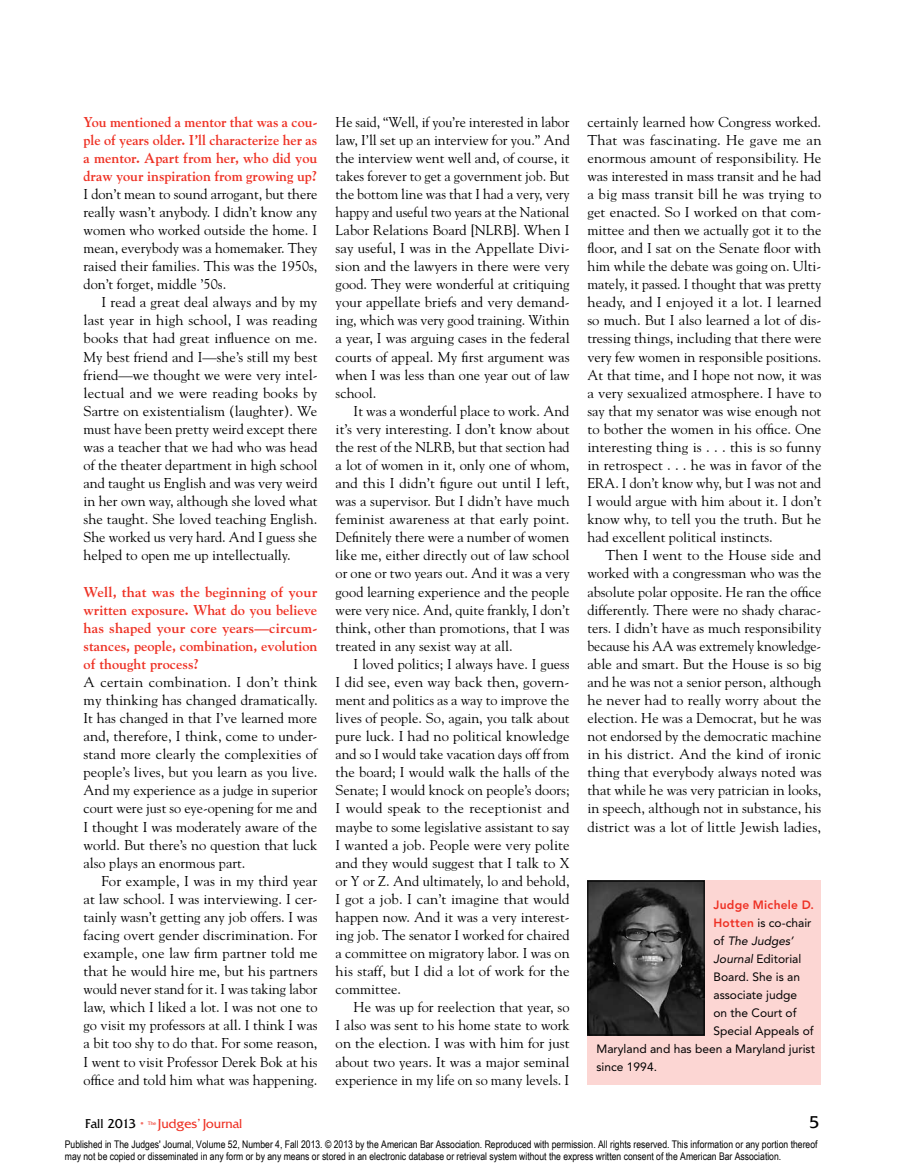
<style>
.page{position:relative;width:905px;height:1175px;background:#fff}
.page>*{position:absolute;margin:0;border:0;box-sizing:border-box;transform-origin:0 0}
.t1{font:18px "Friz Quadrata Std";color:#000}
.t2{font:14.25px/18px "Goudy Std";color:#000;text-align:justify}
.t3{font:700 14.25px/18px "Goudy Std";color:#ee3124;text-align:justify}
.t4{font:13.5px "Friz Quadrata Std";color:#ee3124}
.t5{font:13.5px "Friz Quadrata Std";color:#000}
.t6{font:12px "Avenir LT Std";color:#000}
.t7{font:800 12px "Avenir LT Std";letter-spacing:.02em;color:#ee3124}
.t8{font:italic 12px "Avenir LT Std";color:#000}
.t9{font:10.5px/12.6px "Arial Narrow";color:#000}
.t10{font:5.25px "Friz Quadrata Std";color:#ee3124}
.s1{font-weight:800;color:#ee3124}
.s2{font-style:normal}
.s3{font-style:italic}
.s4{color:#f36f66}
</style>
<div class="page">
<div style="left:587px;top:880px;width:234px;height:204px;background:#fcd6d3"></div>
<img style="left:589px;top:882px;width:113px;height:151px">
<div style="left:587px;top:880px;width:117px;height:155px;border:1px solid #000"></div>
<p class="t3" style="left:83px;top:113px;width:235px">You mentioned a mentor that was a cou&shy;ple of years older. I’ll characterize her as a mentor. Apart from her, who did you draw your inspiration from growing up?</p>
<p class="t2" style="left:83px;top:185px;width:235px">I don’t mean to sound arrogant, but there really wasn’t anybody. I didn’t know any women who worked outside the home. I mean, everybody was a homemaker. They raised their families. This was the 1950s, don’t forget, middle ’50s.</p>
<p class="t2" style="left:83px;top:293px;width:235px;text-indent:18px">I read a great deal always and by my last year in high school, I was reading books that had great influence on me.<br>My best friend and I—she’s still my best friend—we thought we were very intel&shy;lectual and we were reading books by Sartre on existentialism (laughter). We must have been pretty weird except there was a teacher that we had who was head of the theater department in high school and taught us English and was very weird in her own way, although she loved what she taught. She loved teaching English.<br>She worked us very hard. And I guess she helped to open me up intellectually.</p>
<p class="t3" style="left:83px;top:582px;width:235px">Well, that was the beginning of your written exposure. What do you believe has shaped your core years—circum&shy;stances, people, combination, evolution of thought process?</p>
<p class="t2" style="left:83px;top:673px;width:236px">A certain combination. I don’t think my thinking has changed dramatically.<br>It has changed in that I’ve learned more and, therefore, I think, come to under&shy;stand more clearly the complexities of people’s lives, but you learn as you live.<br>And my experience as a judge in superior court were just so eye-opening for me and I thought I was moderately aware of the world. But there’s no question that luck also plays an enormous part.</p>
<p class="t2" style="left:83px;top:871px;width:235px;text-indent:18px">For example, I was in my third year at law school. I was interviewing. I cer&shy;tainly wasn’t getting any job offers. I was facing overt gender discrimination. For example, one law firm partner told me that he would hire me, but his partners would never stand for it. I was taking labor law, which I liked a lot. I was not one to go visit my professors at all. I think I was a bit too shy to do that. For some reason, I went to visit Professor Derek Bok at his office and told him what was happening.</p>
<p class="t2" style="left:335px;top:112px;width:236px">He said, “Well, if you’re interested in labor law, I’ll set up an interview for you.” And the interview went well and, of course, it takes forever to get a government job. But the bottom line was that I had a very, very happy and useful two years at the National Labor Relations Board [NLRB]. When I say useful, I was in the Appellate Divi&shy;sion and the lawyers in there were very good. They were wonderful at critiquing your appellate briefs and very demand&shy;ing, which was very good training. Within a year, I was arguing cases in the federal courts of appeal. My first argument was when I was less than one year out of law school.</p>
<p class="t2" style="left:335px;top:401px;width:235px;text-indent:18px">It was a wonderful place to work. And it’s very interesting. I don’t know about the rest of the NLRB, but that section had a lot of women in it, only one of whom, and this I didn’t figure out until I left, was a supervisor. But I didn’t have much feminist awareness at that early point.<br>Definitely there were a number of women like me, either directly out of law school or one or two years out. And it was a very good learning experience and the people were very nice. And, quite frankly, I don’t think, other than promotions, that I was treated in any sexist way at all.</p>
<p class="t2" style="left:335px;top:654px;width:235px;text-indent:18px">I loved politics; I always have. I guess I did see, even way back then, govern&shy;ment and politics as a way to improve the lives of people. So, again, you talk about pure luck. I had no political knowledge and so I would take vacation days off from the board; I would walk the halls of the Senate; I would knock on people’s doors; I would speak to the receptionist and maybe to some legislative assistant to say I wanted a job. People were very polite and they would suggest that I talk to X or Y or Z. And ultimately, lo and behold, I got a job. I can’t imagine that would happen now. And it was a very interest&shy;ing job. The senator I worked for chaired a committee on migratory labor. I was on his staff, but I did a lot of work for the committee.</p>
<p class="t2" style="left:335px;top:998px;width:235px;text-indent:18px">He was up for reelection that year, so I also was sent to his home state to work on the election. I was with him for just about two years. It was a major seminal experience in my life on so many levels. I</p>
<p class="t2" style="left:587px;top:112px;width:236px">certainly learned how Congress worked.<br>That was fascinating. He gave me an enormous amount of responsibility. He was interested in mass transit and he had a big mass transit bill he was trying to get enacted. So I worked on that com&shy;mittee and then we actually got it to the floor, and I sat on the Senate floor with him while the debate was going on. Ulti&shy;mately, it passed. I thought that was pretty heady, and I enjoyed it a lot. I learned so much. But I also learned a lot of dis&shy;tressing things, including that there were very few women in responsible positions.<br>At that time, and I hope not now, it was a very sexualized atmosphere. I have to say that my senator was wise enough not to bother the women in his office. One interesting thing is . . . this is so funny in retrospect . . . he was in favor of the ERA. I don’t know why, but I was not and I would argue with him about it. I don’t know why, to tell you the truth. But he had excellent political instincts.</p>
<p class="t2" style="left:587px;top:546px;width:236px;text-indent:18px">Then I went to the House side and worked with a congressman who was the absolute polar opposite. He ran the office differently. There were no shady charac&shy;ters. I didn’t have as much responsibility because his AA was extremely knowledge&shy;able and smart. But the House is so big and he was not a senior person, although he never had to really worry about the election. He was a Democrat, but he was not endorsed by the democratic machine in his district. And the kind of ironic thing that everybody always noted was that while he was very patrician in looks, in speech, although not in substance, his district was a lot of little Jewish ladies,</p>
<p class="t7" style="left:713px;top:898px;width:102px">Judge Michele D.</p>
<p class="t6" style="left:713px;top:916px;width:99px"><span class="s1">Hotten</span> is co-chair</p>
<p class="t8" style="left:713px;top:934px;width:82px"><span class="s2">of</span> The Judges’</p>
<p class="t6" style="left:713px;top:952px;width:89px"><span class="s3">Journal</span> Editorial</p>
<p class="t6" style="left:713px;top:970px;width:88px">Board. She is an</p>
<p class="t6" style="left:713px;top:988px;width:85px">associate judge</p>
<p class="t6" style="left:713px;top:1006px;width:84px">on the Court of</p>
<p class="t6" style="left:713px;top:1024px;width:102px">Special Appeals of</p>
<p class="t6" style="left:596px;top:1042px;width:220px">Maryland and has been a Maryland jurist</p>
<p class="t6" style="left:596px;top:1060px;width:62px">since 1994.</p>
<p class="t5" style="left:85px;top:1115px;width:61px">Fall 2013 <span class="s4">•</span></p>
<p class="t10" style="left:148px;top:1119px;width:9px">The</p>
<p class="t4" style="left:158px;top:1115px;width:86px">Judges’ Journal</p>
<p class="t1" style="left:809px;top:1112px;width:12px">5</p>
<p class="t9" style="left:65px;top:1137px;width:754px">Published in The Judges' Journal, Volume 52, Number 4, Fall 2013. © 2013 by the American Bar Association. Reproduced with permission. All rights reserved. This information or any portion thereof may not be copied or disseminated in any form or by any means or stored in an electronic database or retrieval system without the express written consent of the American Bar Association.</p>
</div>
